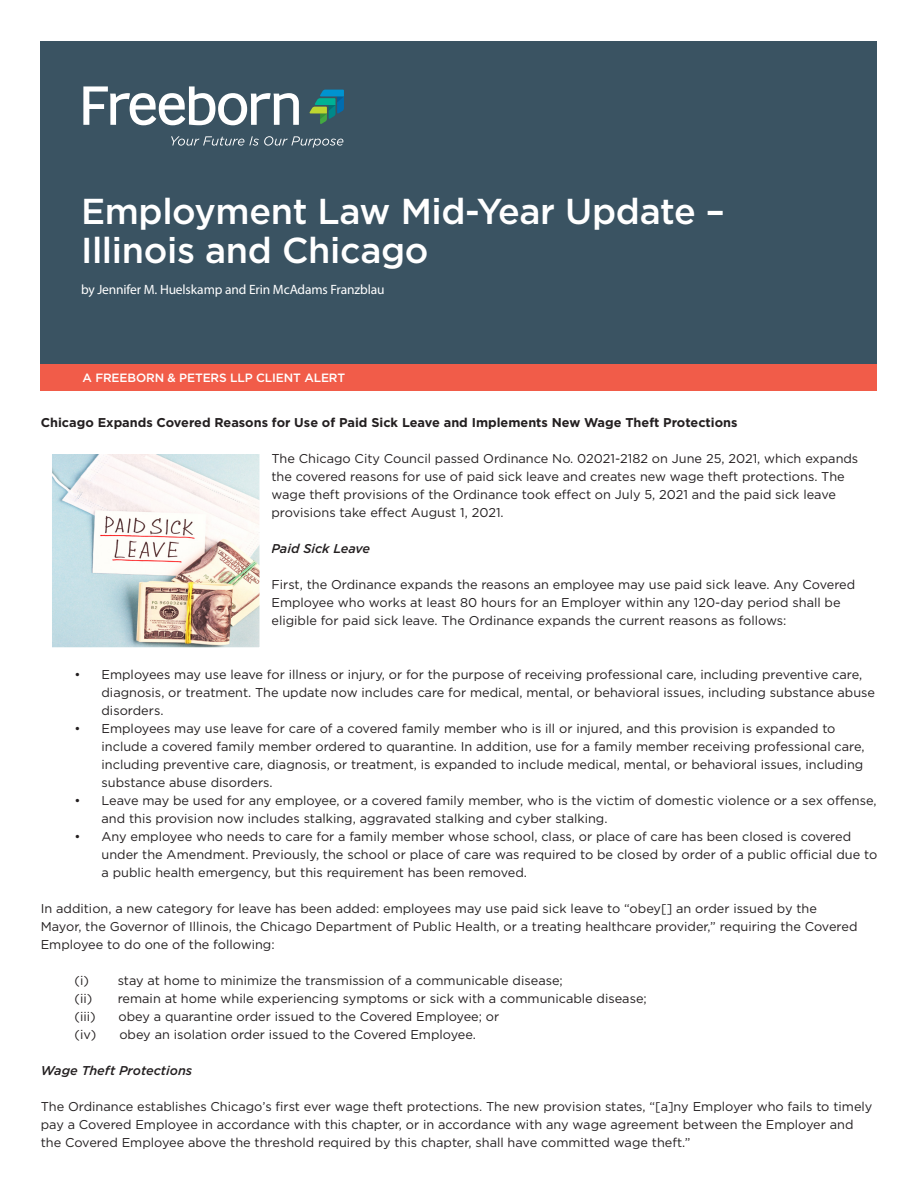
<style>
.page{position:relative;width:918px;height:1188px;background:#fff}
.page>*{position:absolute;margin:0;border:0;box-sizing:border-box;transform-origin:0 0}
.Headline_2{font:500 36px/39px "Gotham";letter-spacing:-.01em;color:#fff}
.Headline_2-2{font:13.5px "Myriad Pro";letter-spacing:-.01em;color:#fff}
.Body_Text{font:12.75px/18px "Gotham";color:#231f20}
.Body_Text-2{font:700 12.75px "Gotham";color:#231f20}
.Body_Text-3{font:italic 500 12.75px "Gotham";color:#231f20}
.t1{font:500 12px "Gotham";letter-spacing:-.01em;color:#fff}
</style>
<div class="page">
<div style="left:41px;top:41px;width:836px;height:324px;background:#3a5362"></div>
<svg style="left:83px;top:86px;width:216px;height:39px"></svg>
<svg style="left:309px;top:90px;width:35px;height:34px"></svg>
<svg style="left:171px;top:136px;width:172px;height:12px"></svg>
<div style="left:41px;top:365px;width:836px;height:26px;background:#f15c49"></div>
<img style="left:53px;top:455px;width:206px;height:191px">
<p class="Headline_2" style="left:81px;top:191px;width:645px">Employment Law Mid-Year Update –<br>Illinois and Chicago</p>
<p class="Headline_2-2" style="left:81px;top:282px;width:305px">by Jennifer M. Huelskamp and Erin McAdams Franzblau</p>
<p class="t1" style="left:82px;top:370px;width:264px">A FREEBORN &amp; PETERS LLP CLIENT ALERT</p>
<p class="Body_Text-2" style="left:41px;top:414px;width:698px">Chicago Expands Covered Reasons for Use of Paid Sick Leave and Implements New Wage Theft Protections</p>
<p class="Body_Text" style="left:272px;top:449px;width:588px">The Chicago City Council passed Ordinance No. 02021-2182 on June 25, 2021, which expands the covered reasons for use of paid sick leave and creates new wage theft protections. The wage theft provisions of the Ordinance took effect on July 5, 2021 and the paid sick leave provisions take effect August 1, 2021.</p>
<p class="Body_Text-3" style="left:272px;top:540px;width:100px">Paid Sick Leave</p>
<p class="Body_Text" style="left:272px;top:575px;width:585px">First, the Ordinance expands the reasons an employee may use paid sick leave. Any Covered<br>Employee who works at least 80 hours for an Employer within any 120-day period shall be eligible for paid sick leave. The Ordinance expands the current reasons as follows:</p>
<p class="Body_Text" style="left:102px;top:665px;width:775px;text-indent:-27px">• Employees may use leave for illness or injury, or for the purpose of receiving professional care, including preventive care, diagnosis, or treatment. The update now includes care for medical, mental, or behavioral issues, including substance abuse disorders.</p>
<p class="Body_Text" style="left:102px;top:719px;width:765px;text-indent:-27px">• Employees may use leave for care of a covered family member who is ill or injured, and this provision is expanded to include a covered family member ordered to quarantine. In addition, use for a family member receiving professional care, including preventive care, diagnosis, or treatment, is expanded to include medical, mental, or behavioral issues, including substance abuse disorders.</p>
<p class="Body_Text" style="left:102px;top:791px;width:777px;text-indent:-27px">• Leave may be used for any employee, or a covered family member, who is the victim of domestic violence or a sex offense, and this provision now includes stalking, aggravated stalking and cyber stalking.</p>
<p class="Body_Text" style="left:102px;top:827px;width:777px;text-indent:-27px">• Any employee who needs to care for a family member whose school, class, or place of care has been closed is covered under the Amendment. Previously, the school or place of care was required to be closed by order of a public official due to a public health emergency, but this requirement has been removed.</p>
<p class="Body_Text" style="left:41px;top:899px;width:818px">In addition, a new category for leave has been added: employees may use paid sick leave to “obey[] an order issued by the<br>Mayor, the Governor of Illinois, the Chicago Department of Public Health, or a treating healthcare provider,” requiring the Covered<br>Employee to do one of the following:</p>
<p class="Body_Text" style="left:75px;top:971px;width:490px">(i) stay at home to minimize the transmission of a communicable disease;</p>
<p class="Body_Text" style="left:75px;top:989px;width:19px">(ii)</p>
<p class="Body_Text" style="left:118px;top:989px;width:531px">remain at home while experiencing symptoms or sick with a communicable disease;</p>
<p class="Body_Text" style="left:75px;top:1007px;width:23px">(iii)</p>
<p class="Body_Text" style="left:119px;top:1007px;width:382px">obey a quarantine order issued to the Covered Employee; or</p>
<p class="Body_Text" style="left:75px;top:1025px;width:23px">(iv)</p>
<p class="Body_Text" style="left:119px;top:1025px;width:358px">obey an isolation order issued to the Covered Employee.</p>
<p class="Body_Text-3" style="left:41px;top:1062px;width:153px">Wage Theft Protections</p>
<p class="Body_Text" style="left:41px;top:1097px;width:833px">The Ordinance establishes Chicago’s first ever wage theft protections. The new provision states, “[a]ny Employer who fails to timely pay a Covered Employee in accordance with this chapter, or in accordance with any wage agreement between the Employer and the Covered Employee above the threshold required by this chapter, shall have committed wage theft.”</p>
</div>
